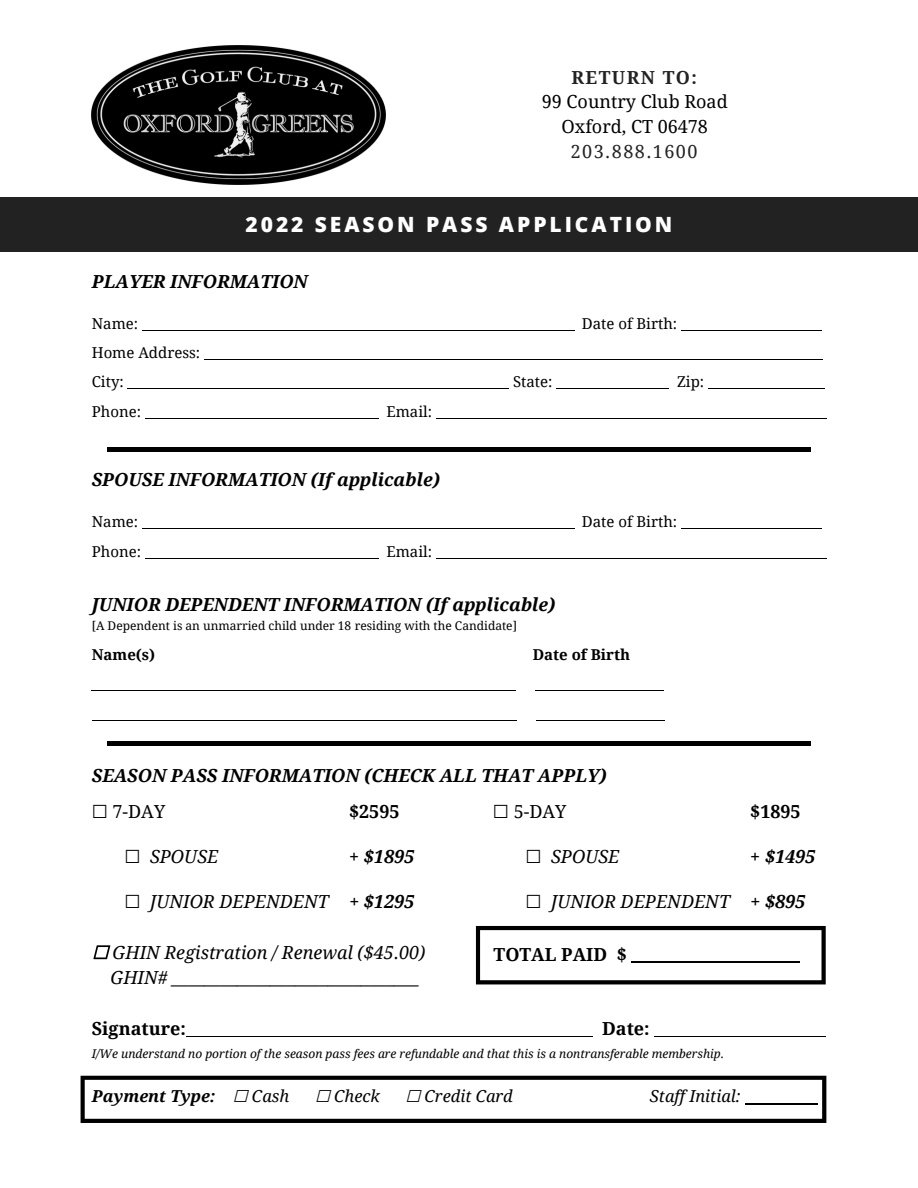
<style>
.page{position:relative;width:918px;height:1188px;background:#fff}
.page>*{position:absolute;margin:0;border:0;box-sizing:border-box;transform-origin:0 0}
.t1{font:800 21px "Open Sans";letter-spacing:.14em;color:#fff}
.t2{font:italic 700 18px "Droid Serif";color:#000}
.t3{font:italic 18px "Droid Serif";color:#000}
.t4{font:18px "Droid Serif";color:#000}
.t5{font:700 18px "Droid Serif";color:#000}
.t6{font:18px "Droid Serif";letter-spacing:.08em;color:#222}
.t7{font:700 18px "Droid Serif";letter-spacing:.08em;color:#222}
.t8{font:italic 16.5px "Droid Serif";color:#000}
.t9{font:italic 700 16.5px "Droid Serif";color:#000}
.t10{font:15px "Droid Serif";color:#000}
.t11{font:700 15px "Droid Serif";color:#000}
.t12{font:italic 12px "Droid Serif";color:#000}
.t13{font:12px "Droid Serif";color:#000}
.s1{font-family:"DejaVu Sans"}
.s2{font-family:"DejaVu Sans";font-style:normal}
.s3{font-style:normal}
.s4{font-family:"DejaVu Sans";color:rgb(0 0 0/0)}
.s5{font-family:"DejaVu Sans";font-weight:400}
.s6{font-weight:400}
</style>
<div class="page">
<div style="left:0;top:197px;width:918px;height:54px;background:#222"></div>
<hr style="left:108px;top:448px;width:703px;height:3px;background:#000">
<hr style="left:108px;top:742px;width:703px;height:3px;background:#000">
<img style="left:92px;top:46px;width:293px;height:138px">
<svg style="left:476px;top:926px;width:350px;height:58px"></svg>
<hr style="left:142px;top:330px;width:432px;height:1px;background:#000">
<hr style="left:681px;top:330px;width:140px;height:1px;background:#000">
<hr style="left:204px;top:359px;width:619px;height:1px;background:#000">
<hr style="left:128px;top:388px;width:381px;height:1px;background:#000">
<hr style="left:556px;top:388px;width:113px;height:1px;background:#000">
<hr style="left:708px;top:388px;width:117px;height:1px;background:#000">
<hr style="left:145px;top:418px;width:234px;height:1px;background:#000">
<hr style="left:436px;top:418px;width:390px;height:1px;background:#000">
<hr style="left:142px;top:528px;width:432px;height:1px;background:#000">
<hr style="left:681px;top:528px;width:140px;height:1px;background:#000">
<hr style="left:145px;top:558px;width:234px;height:1px;background:#000">
<hr style="left:436px;top:558px;width:390px;height:1px;background:#000">
<hr style="left:186px;top:1036px;width:407px;height:1px;background:#000">
<hr style="left:654px;top:1036px;width:172px;height:1px;background:#000">
<hr style="left:92px;top:690px;width:424px;height:1px;background:#000">
<hr style="left:536px;top:690px;width:128px;height:1px;background:#000">
<hr style="left:92px;top:720px;width:425px;height:1px;background:#000">
<hr style="left:536px;top:720px;width:129px;height:1px;background:#000">
<svg style="left:93px;top:945px;width:17px;height:14px"></svg>
<svg style="left:81px;top:1076px;width:745px;height:47px"></svg>
<p class="t7" style="left:571px;top:67px;width:127px">RETURN TO:</p>
<p class="t4" style="left:542px;top:92px;width:187px">99 Country Club Road</p>
<p class="t4" style="left:562px;top:116px;width:148px">Oxford, CT 06478</p>
<p class="t6" style="left:571px;top:141px;width:128px">203.888.1600</p>
<p class="t1" style="left:246px;top:210px;width:428px">2022 SEASON PASS APPLICATION</p>
<p class="t2" style="left:92px;top:272px;width:218px">PLAYER INFORMATION</p>
<p class="t10" style="left:92px;top:315px;width:48px">Name:</p>
<p class="t10" style="left:582px;top:315px;width:97px">Date of Birth:</p>
<p class="t10" style="left:92px;top:344px;width:110px">Home Address:</p>
<p class="t10" style="left:92px;top:373px;width:34px">City:</p>
<p class="t10" style="left:513px;top:373px;width:41px">State:</p>
<p class="t10" style="left:677px;top:373px;width:29px">Zip:</p>
<p class="t10" style="left:92px;top:403px;width:51px">Phone:</p>
<p class="t10" style="left:386px;top:403px;width:47px">Email:</p>
<p class="t2" style="left:92px;top:469px;width:350px">SPOUSE INFORMATION (If applicable)</p>
<p class="t10" style="left:92px;top:513px;width:48px">Name:</p>
<p class="t10" style="left:582px;top:513px;width:97px">Date of Birth:</p>
<p class="t10" style="left:92px;top:543px;width:51px">Phone:</p>
<p class="t10" style="left:386px;top:543px;width:47px">Email:</p>
<p class="t2" style="left:92px;top:594px;width:465px">JUNIOR DEPENDENT INFORMATION (If applicable)</p>
<p class="t11" style="left:92px;top:646px;width:65px">Name(s)</p>
<p class="t11" style="left:533px;top:646px;width:99px">Date of Birth</p>
<p class="t13" style="left:92px;top:619px;width:427px">[A Dependent is an unmarried child under 18 residing with the Candidate]</p>
<p class="t2" style="left:92px;top:765px;width:516px">SEASON PASS INFORMATION (CHECK ALL THAT APPLY)</p>
<p class="t4" style="left:92px;top:801px;width:75px"><span class="s1">☐</span> 7-DAY</p>
<p class="t3" style="left:125px;top:846px;width:95px"><span class="s2">☐</span> SPOUSE</p>
<p class="t3" style="left:125px;top:891px;width:206px"><span class="s2">☐</span> JUNIOR DEPENDENT</p>
<p class="t5" style="left:349px;top:801px;width:52px">$2595</p>
<p class="t2" style="left:349px;top:846px;width:67px"><span class="s3">+</span> $1895</p>
<p class="t2" style="left:349px;top:891px;width:67px">+ $1295</p>
<p class="t3" style="left:92px;top:942px;width:335px"><span class="s4">☐</span> GHIN Registration / Renewal ($45.00)</p>
<p class="t3" style="left:111px;top:967px;width:311px">GHIN# ______________________________</p>
<p class="t4" style="left:493px;top:801px;width:75px"><span class="s1">☐</span> 5-DAY</p>
<p class="t3" style="left:526px;top:846px;width:95px"><span class="s2">☐</span> SPOUSE</p>
<p class="t3" style="left:526px;top:891px;width:206px"><span class="s2">☐</span> JUNIOR DEPENDENT</p>
<p class="t5" style="left:494px;top:944px;width:135px">TOTAL PAID $</p>
<p class="t5" style="left:750px;top:801px;width:52px">$1895</p>
<p class="t2" style="left:750px;top:846px;width:67px"><span class="s3">+</span> $1495</p>
<p class="t2" style="left:750px;top:891px;width:56px">+ $895</p>
<p class="t5" style="left:92px;top:1018px;width:96px">Signature:</p>
<p class="t5" style="left:602px;top:1018px;width:49px">Date:</p>
<p class="t12" style="left:92px;top:1047px;width:634px">I/We understand no portion of the season pass fees are refundable and that this is a nontransferable membership.</p>
<p class="t9" style="left:92px;top:1087px;width:199px">Payment Type: <span class="s5">☐</span><span class="s6">Cash</span></p>
<p class="t8" style="left:315px;top:1087px;width:66px"><span class="s1">☐</span>Check</p>
<p class="t8" style="left:406px;top:1087px;width:109px"><span class="s1">☐</span>Credit Card</p>
<p class="t8" style="left:650px;top:1087px;width:92px">Staff Initial:</p>
</div>
